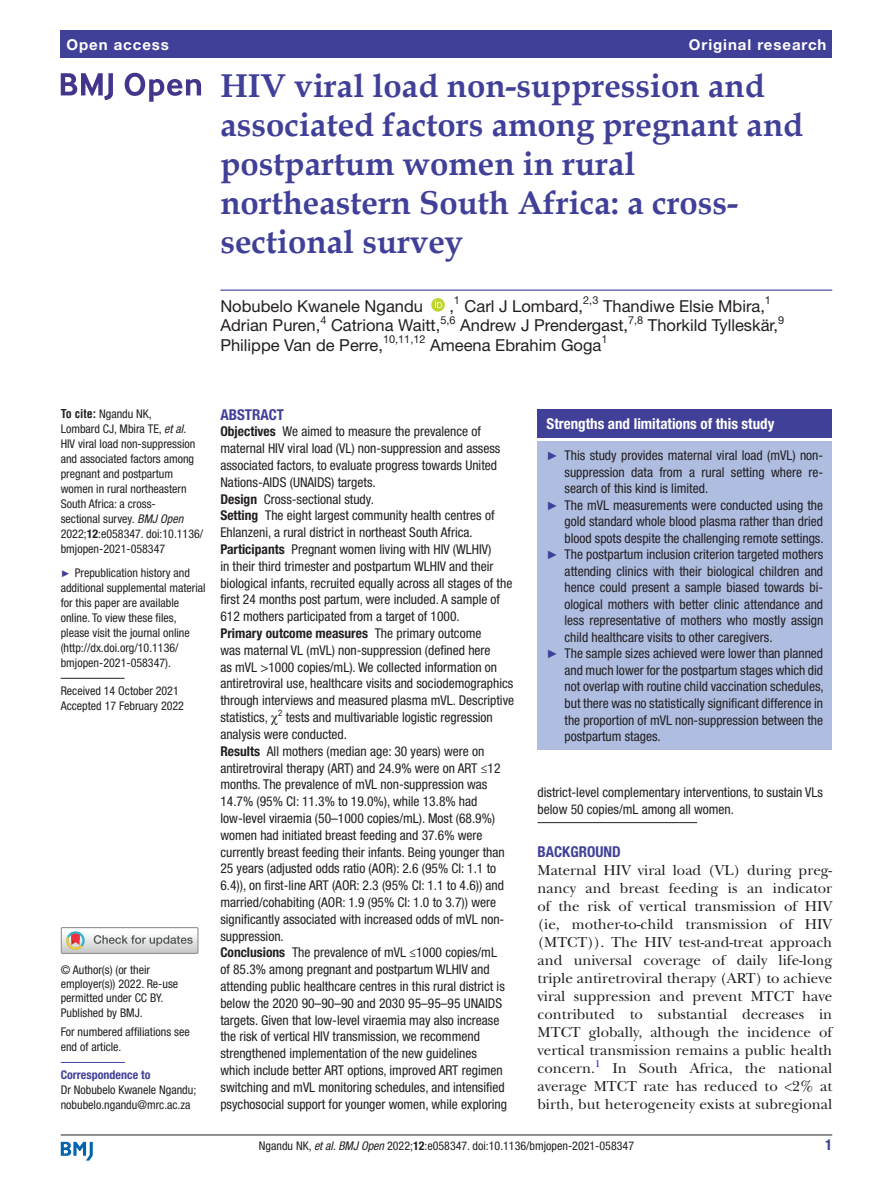
<style>
.page{position:relative;width:893px;height:1191px;background:#fff}
.page>*{position:absolute;margin:0;border:0;box-sizing:border-box;transform-origin:0 0}
.t1{font:700 33px/39px "Book Antiqua";color:#414099}
.t2{font:16.5px "Helvetica Neue LT Std";color:#231f20}
.t3{font:15px/18px "New Baskerville";color:#231f20;text-align:justify}
.t4{font:700 condensed 15px "Helvetica Neue LT Std";color:#fff}
.t5{font:700 15px "Helvetica Neue LT Std";letter-spacing:.065em;color:#fff}
.t6{font:700 condensed 15px "Helvetica Neue LT Std";color:#414099}
.t7{font:condensed 13.5px/16.8px "Helvetica Neue LT Std";color:#231f20}
.t8{font:condensed 12px/15px "Helvetica Neue LT Std";color:#231f20}
.t9{font:700 condensed 12px "Helvetica Neue LT Std";color:#414099}
.t10{font:10.95px "Helvetica Neue LT Std";color:#231f20}
.s1{font-family:"Helvetica LT Std";font-weight:700}
.s2{font-style:italic}
.s3{font-weight:700}
.s4{font-family:"Arial";font-stretch:normal;font-size:9.75px;color:#414099}
.s5{font-family:"Arial";font-stretch:normal;font-size:12px;color:#414099}
</style>
<div class="page">
<hr style="left:61px;top:1134px;width:771px;height:1px;background:#231f20">
<svg style="left:61px;top:1141px;width:32px;height:19px"></svg>
<div style="left:61px;top:31px;width:771px;height:27px;background:#414099"></div>
<hr style="left:220px;top:289px;width:612px;height:2px;background:#414099">
<svg style="left:431px;top:298px;width:14px;height:14px"></svg>
<hr style="left:61px;top:678px;width:64px;height:1px;background:#231f20">
<hr style="left:61px;top:1062px;width:64px;height:1px;background:#414099">
<svg style="left:61px;top:73px;width:52px;height:27px"></svg>
<svg style="left:125px;top:73px;width:76px;height:29px"></svg>
<div style="left:61px;top:927px;width:138px;height:27px;border:1px solid #969090"></div>
<svg style="left:61px;top:927px;width:137px;height:26px"></svg>
<hr style="left:538px;top:822px;width:159px;height:1px;background:#231f20">
<div style="left:538px;top:409px;width:294px;height:29px;background:#414099"></div>
<div style="left:538px;top:442px;width:294px;height:308px;background:#afbde1"></div>
<p class="t5" style="left:66px;top:35px;width:104px">Open access</p>
<p class="t5" style="left:689px;top:35px;width:139px">Original research</p>
<h1 class="t1" style="left:220px;top:66px;width:584px">HIV viral load non-suppression and associated factors among pregnant and postpartum women in rural northeastern South Africa: a cross&shy;sectional survey</h1>
<p class="t2" style="left:220px;top:296px;width:204px">Nobubelo Kwanele Ngandu</p>
<p class="t2" style="left:449px;top:296px;width:6px">,</p>
<p class="t10" style="left:454px;top:294px;width:8px">1</p>
<p class="t2" style="left:465px;top:296px;width:120px">Carl J Lombard,</p>
<p class="t10" style="left:583px;top:294px;width:17px">2,3</p>
<p class="t2" style="left:603px;top:296px;width:163px">Thandiwe Elsie Mbira,</p>
<p class="t10" style="left:765px;top:294px;width:8px">1</p>
<p class="t2" style="left:220px;top:315px;width:101px">Adrian Puren,</p>
<p class="t10" style="left:320px;top:313px;width:8px">4</p>
<p class="t2" style="left:331px;top:315px;width:111px">Catriona Waitt,</p>
<p class="t10" style="left:440px;top:313px;width:17px">5,6</p>
<p class="t2" style="left:460px;top:315px;width:169px">Andrew J Prendergast,</p>
<p class="t10" style="left:628px;top:313px;width:17px">7,8</p>
<p class="t2" style="left:648px;top:315px;width:132px">Thorkild Tylleskär,</p>
<p class="t10" style="left:778px;top:313px;width:8px">9</p>
<p class="t2" style="left:220px;top:335px;width:164px">Philippe Van de Perre,</p>
<p class="t10" style="left:383px;top:333px;width:44px">10,11,12</p>
<p class="t2" style="left:430px;top:335px;width:173px">Ameena Ebrahim Goga</p>
<p class="t10" style="left:601px;top:333px;width:8px">1</p>
<p class="t8" style="left:61px;top:406px;width:144px"><span class="s1">To cite:</span> Ngandu NK,<br>Lombard CJ, Mbira TE, <span class="s2">et al</span>.<br>HIV viral load non-suppression and associated factors among pregnant and postpartum women in rural northeastern<br>South Africa: a cross-<br>sectional survey. <span class="s2">BMJ Open<br></span>2022;<span class="s3">12</span>:e058347. doi:10.1136/ bmjopen-2021-058347</p>
<p class="t8" style="left:61px;top:565px;width:146px"><span class="s4">►</span> Prepublication history and additional supplemental material for this paper are available online. To view these files, please visit the journal online (http://dx.doi.org/10.1136/ bmjopen-2021-058347).</p>
<p class="t8" style="left:61px;top:683px;width:125px">Received 14 October 2021<br>Accepted 17 February 2022</p>
<p class="t8" style="left:61px;top:962px;width:119px;line-height:14.4px">© Author(s) (or their employer(s)) 2022. Re-use permitted under CC BY.<br>Published by BMJ.</p>
<p class="t8" style="left:61px;top:1024px;width:130px">For numbered affiliations see end of article.</p>
<p class="t9" style="left:61px;top:1067px;width:91px">Correspondence to</p>
<p class="t8" style="left:61px;top:1082px;width:137px">Dr Nobubelo Kwanele Ngandu; nobubelo.ngandu@mrc.ac.za</p>
<p class="t6" style="left:220px;top:405px;width:65px">ABSTRACT</p>
<p class="t7" style="left:220px;top:423px;width:295px"><span class="s3">Objectives</span> We aimed to measure the prevalence of maternal HIV viral load (VL) non-suppression and assess associated factors, to evaluate progress towards United Nations-AIDS (UNAIDS) targets.<br><span class="s3">Design</span> Cross-sectional study.<br><span class="s3">Setting</span> The eight largest community health centres of Ehlanzeni, a rural district in northeast South Africa.<br><span class="s3">Participants</span> Pregnant women living with HIV (WLHIV)<br>in their third trimester and postpartum WLHIV and their biological infants, recruited equally across all stages of the first 24 months post partum, were included. A sample of 612 mothers participated from a target of 1000.<br><span class="s3">Primary outcome measures</span> The primary outcome<br>was maternal VL (mVL) non-suppression (defined here<br>as mVL &gt;1000 copies/mL). We collected information on antiretroviral use, healthcare visits and sociodemographics through interviews and measured plasma mVL. Descriptive statistics, <sup>2</sup> tests and multivariable logistic regression analysis were conducted.<br><span class="s3">Results</span> All mothers (median age: 30 years) were on antiretroviral therapy (ART) and 24.9% were on ART ≤12 months. The prevalence of mVL non-suppression was 14.7% (95% CI: 11.3% to 19.0%), while 13.8% had low-level viraemia (50–1000 copies/mL). Most (68.9%) women had initiated breast feeding and 37.6% were currently breast feeding their infants. Being younger than 25 years (adjusted odds ratio (AOR): 2.6 (95% CI: 1.1 to 6.4)), on first-line ART (AOR: 2.3 (95% CI: 1.1 to 4.6)) and married/cohabiting (AOR: 1.9 (95% CI: 1.0 to 3.7)) were significantly associated with increased odds of mVL non&shy;suppression.<br><span class="s3">Conclusions</span> The prevalence of mVL ≤1000 copies/mL<br>of 85.3% among pregnant and postpartum WLHIV and attending public healthcare centres in this rural district is below the 2020 90–90–90 and 2030 95–95–95 UNAIDS targets. Given that low-level viraemia may also increase the risk of vertical HIV transmission, we recommend strengthened implementation of the new guidelines<br>which include better ART options, improved ART regimen switching and mVL monitoring schedules, and intensified psychosocial support for younger women, while exploring</p>
<p class="t4" style="left:547px;top:414px;width:229px">Strengths and limitations of this study</p>
<p class="t7" style="left:547px;top:447px;width:278px"><span class="s5">►</span> This study provides maternal viral load (mVL) non-</p>
<p class="t7" style="left:565px;top:463px;width:260px">suppression data from a rural setting where re-</p>
<p class="t7" style="left:565px;top:480px;width:145px">search of this kind is limited.</p>
<p class="t7" style="left:547px;top:496px;width:278px"><span class="s5">►</span> The mVL measurements were conducted using the</p>
<p class="t7" style="left:565px;top:513px;width:260px">gold standard whole blood plasma rather than dried</p>
<p class="t7" style="left:565px;top:529px;width:261px">blood spots despite the challenging remote settings.</p>
<p class="t7" style="left:547px;top:546px;width:278px"><span class="s5">►</span> The postpartum inclusion criterion targeted mothers</p>
<p class="t7" style="left:565px;top:562px;width:260px">attending clinics with their biological children and</p>
<p class="t7" style="left:565px;top:579px;width:260px">hence could present a sample biased towards bi-</p>
<p class="t7" style="left:565px;top:595px;width:260px">ological mothers with better clinic attendance and</p>
<p class="t7" style="left:565px;top:612px;width:260px">less representative of mothers who mostly assign</p>
<p class="t7" style="left:565px;top:628px;width:210px">child healthcare visits to other caregivers.</p>
<p class="t7" style="left:547px;top:645px;width:278px"><span class="s5">►</span> The sample sizes achieved were lower than planned</p>
<p class="t7" style="left:565px;top:661px;width:260px">and much lower for the postpartum stages which did</p>
<p class="t7" style="left:565px;top:678px;width:261px">not overlap with routine child vaccination schedules,</p>
<p class="t7" style="left:565px;top:694px;width:260px">but there was no statistically significant difference in</p>
<p class="t7" style="left:565px;top:711px;width:260px">the proportion of mVL non-suppression between the</p>
<p class="t7" style="left:565px;top:727px;width:98px">postpartum stages.</p>
<p class="t7" style="left:538px;top:784px;width:287px">district-level complementary interventions, to sustain VLs below 50 copies/mL among all women.</p>
<p class="t6" style="left:538px;top:843px;width:85px">BACKGROUND</p>
<p class="t3" style="left:538px;top:861px;width:296px">Maternal HIV viral load (VL) during preg&shy;nancy and breast feeding is an indicator of the risk of vertical transmission of HIV (ie, mother-to-child transmission of HIV (MTCT)). The HIV test-and-treat approach and universal coverage of daily life-long triple antiretroviral therapy (ART) to achieve viral suppression and prevent MTCT have contributed to substantial decreases in MTCT globally, although the incidence of vertical transmission remains a public health concern.<sup>1</sup></p>
<p class="t3" style="left:538px;top:1059px;width:296px;text-indent:75px">In South Africa, the national average MTCT rate has reduced to &lt;2% at birth, but heterogeneity exists at subregional</p>
<p class="t8" style="left:259px;top:1137px;width:377px">Ngandu NK, <span class="s2">et al</span>. <span class="s2">BMJ Open</span> 2022;<span class="s3">12</span>:e058347. doi:10.1136/bmjopen-2021-058347</p>
<p class="t6" style="left:825px;top:1135px;width:9px">1</p>
</div>
